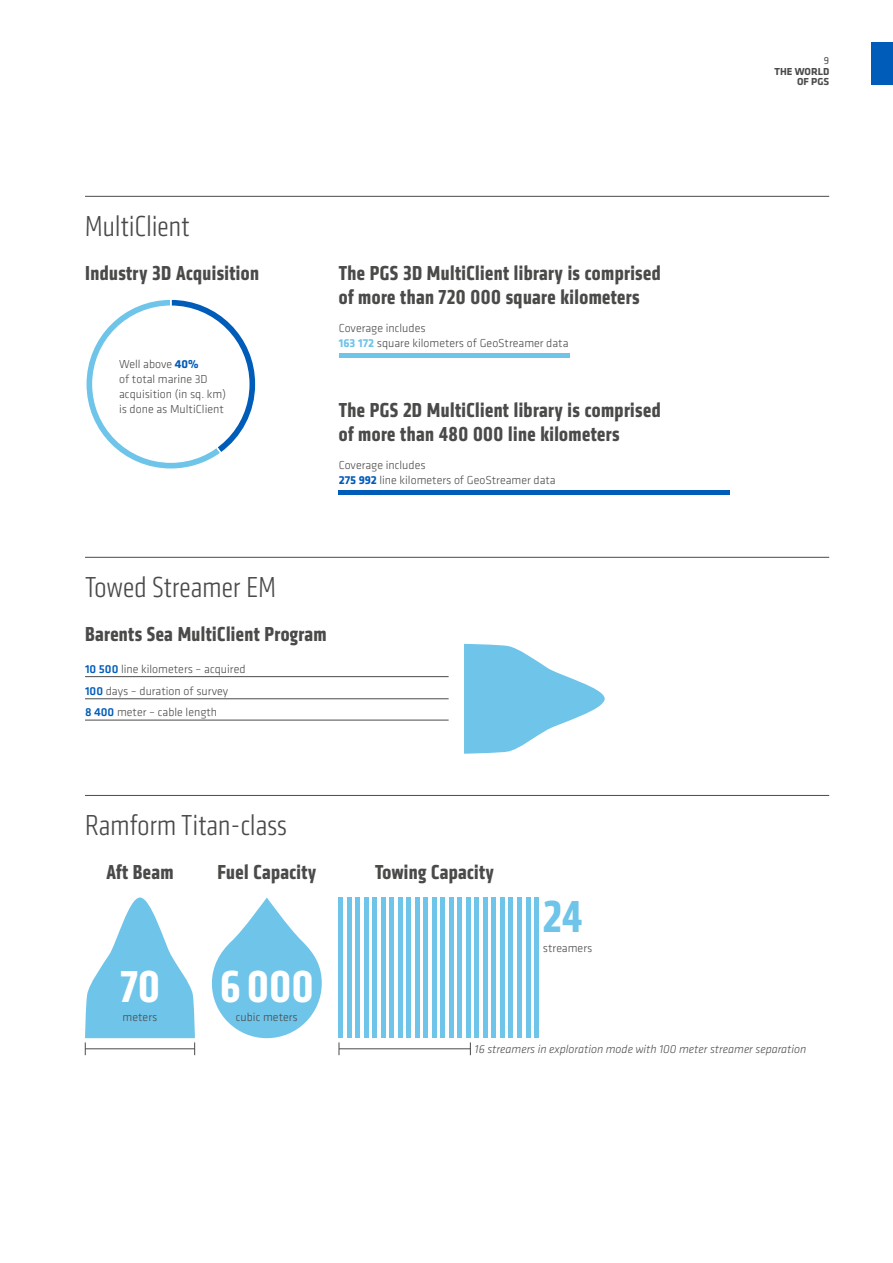
<style>
.page{position:relative;width:893px;height:1263px;background:#fff}
.page>*{position:absolute;margin:0;border:0;box-sizing:border-box;transform-origin:0 0}
.t1{font:700 condensed 46.5px "Klavika";color:#fff}
.t2{font:700 condensed 46.5px "Klavika";color:#6ec4e9}
.t3{font:300 condensed 30px "Klavika";letter-spacing:.01em;color:#4a4a49}
.t4{font:700 condensed 21px/24px "Klavika";letter-spacing:.02em;color:#4a4a49}
.t5{font:300 12px/15px "Klavika";color:#4a4a49}
.t6{font:italic 300 12px "Klavika";color:#4a4a49}
.t7{font:700 10.5px/10.5px "Klavika";color:#4a4a49;text-align:right}
.t8{font:10.5px "Klavika";color:#4a4a49}
.s1{font-weight:700;color:#005cb9}
.s2{font-weight:700;color:#6ec4e9}
.s3{font-weight:500;color:#005cb9}
</style>
<div class="page">
<div style="left:872px;top:43px;width:21px;height:42px;background:#005cb9"></div>
<hr style="left:85px;top:196px;width:744px;height:1px;background:#4a4a49">
<svg style="left:86px;top:299px;width:170px;height:170px"></svg>
<div style="left:92px;top:305px;width:157px;height:158px;background:#fff;border-radius:50%"></div>
<hr style="left:85px;top:557px;width:744px;height:1px;background:#4a4a49">
<hr style="left:85px;top:795px;width:744px;height:1px;background:#4a4a49">
<hr style="left:85px;top:676px;width:364px;height:1px;background:#4a4a49">
<hr style="left:85px;top:698px;width:364px;height:1px;background:#4a4a49">
<hr style="left:85px;top:720px;width:364px;height:1px;background:#4a4a49">
<hr style="left:356px;top:897px;width:4px;height:141px;background:#6ec4e9">
<div style="left:364px;top:897px;width:5px;height:141px;background:#6ec4e9"></div>
<hr style="left:373px;top:897px;width:4px;height:141px;background:#6ec4e9">
<div style="left:381px;top:897px;width:5px;height:141px;background:#6ec4e9"></div>
<hr style="left:390px;top:897px;width:4px;height:141px;background:#6ec4e9">
<div style="left:398px;top:897px;width:5px;height:141px;background:#6ec4e9"></div>
<hr style="left:407px;top:897px;width:4px;height:141px;background:#6ec4e9">
<div style="left:415px;top:897px;width:5px;height:141px;background:#6ec4e9"></div>
<hr style="left:424px;top:897px;width:4px;height:141px;background:#6ec4e9">
<div style="left:432px;top:897px;width:5px;height:141px;background:#6ec4e9"></div>
<hr style="left:441px;top:897px;width:4px;height:141px;background:#6ec4e9">
<div style="left:449px;top:897px;width:5px;height:141px;background:#6ec4e9"></div>
<hr style="left:458px;top:897px;width:4px;height:141px;background:#6ec4e9">
<div style="left:466px;top:897px;width:5px;height:141px;background:#6ec4e9"></div>
<hr style="left:475px;top:897px;width:4px;height:141px;background:#6ec4e9">
<div style="left:483px;top:897px;width:5px;height:141px;background:#6ec4e9"></div>
<hr style="left:492px;top:897px;width:4px;height:141px;background:#6ec4e9">
<div style="left:500px;top:897px;width:5px;height:141px;background:#6ec4e9"></div>
<hr style="left:509px;top:897px;width:4px;height:141px;background:#6ec4e9">
<div style="left:517px;top:897px;width:5px;height:141px;background:#6ec4e9"></div>
<hr style="left:526px;top:897px;width:4px;height:141px;background:#6ec4e9">
<div style="left:534px;top:897px;width:5px;height:141px;background:#6ec4e9"></div>
<hr style="left:339px;top:1048px;width:131px;height:1px;background:#4a4a49">
<svg style="left:85px;top:897px;width:267px;height:159px"></svg>
<svg style="left:470px;top:1042px;width:1px;height:13px"></svg>
<hr style="left:339px;top:354px;width:231px;height:4px;background:#6ec4e9">
<hr style="left:339px;top:491px;width:391px;height:4px;background:#005cb9">
<svg style="left:464px;top:644px;width:141px;height:110px"></svg>
<h2 class="t3" style="left:85px;top:209px;width:106px">MultiClient</h2>
<h3 class="t4" style="left:85px;top:261px;width:175px">Industry 3D Acquisition</h3>
<p class="t5" style="left:119px;top:357px;width:108px">Well above <span class="s1">40%<br></span>of total marine 3D acquisition (in sq. km) is done as MultiClient</p>
<h3 class="t4" style="left:339px;top:261px;width:323px">The PGS 3D MultiClient library is comprised of more than 720 000 square kilometers</h3>
<p class="t5" style="left:339px;top:321px;width:231px">Coverage includes<br><span class="s2">163 172</span> square kilometers of GeoStreamer data</p>
<h3 class="t4" style="left:339px;top:398px;width:323px">The PGS 2D MultiClient library is comprised of more than 480 000 line kilometers</h3>
<p class="t5" style="left:339px;top:458px;width:218px">Coverage includes<br><span class="s1">275 992</span> line kilometers of GeoStreamer data</p>
<h2 class="t3" style="left:85px;top:570px;width:192px">Towed Streamer EM</h2>
<h3 class="t4" style="left:85px;top:622px;width:243px">Barents Sea MultiClient Program</h3>
<p class="t5" style="left:85px;top:658px;width:162px;line-height:21.8px"><span class="s3">10 500</span> line kilometers – acquired<br><span class="s3">100</span> days – duration of survey<br><span class="s3">8 400</span> meter – cable length</p>
<h2 class="t3" style="left:85px;top:808px;width:203px">Ramform Titan-class</h2>
<h3 class="t4" style="left:106px;top:860px;width:69px">Aft Beam</h3>
<h3 class="t4" style="left:217px;top:860px;width:100px">Fuel Capacity</h3>
<h3 class="t4" style="left:375px;top:860px;width:120px">Towing Capacity</h3>
<h1 class="t1" style="left:120px;top:957px;width:42px">70</h1>
<p class="t5" style="left:123px;top:1010px;width:36px">meters</p>
<h1 class="t1" style="left:220px;top:957px;width:95px">6 000</h1>
<p class="t5" style="left:236px;top:1010px;width:64px">cubic meters</p>
<h1 class="t2" style="left:543px;top:887px;width:41px">24</h1>
<p class="t5" style="left:543px;top:940px;width:51px">streamers</p>
<p class="t8" style="left:824px;top:55px;width:7px">9</p>
<p class="t7" style="left:774px;top:66px;width:56px">THE WORLD<br>OF PGS</p>
<p class="t6" style="left:475px;top:1043px;width:333px">16 streamers in exploration mode with 100 meter streamer separation</p>
</div>
